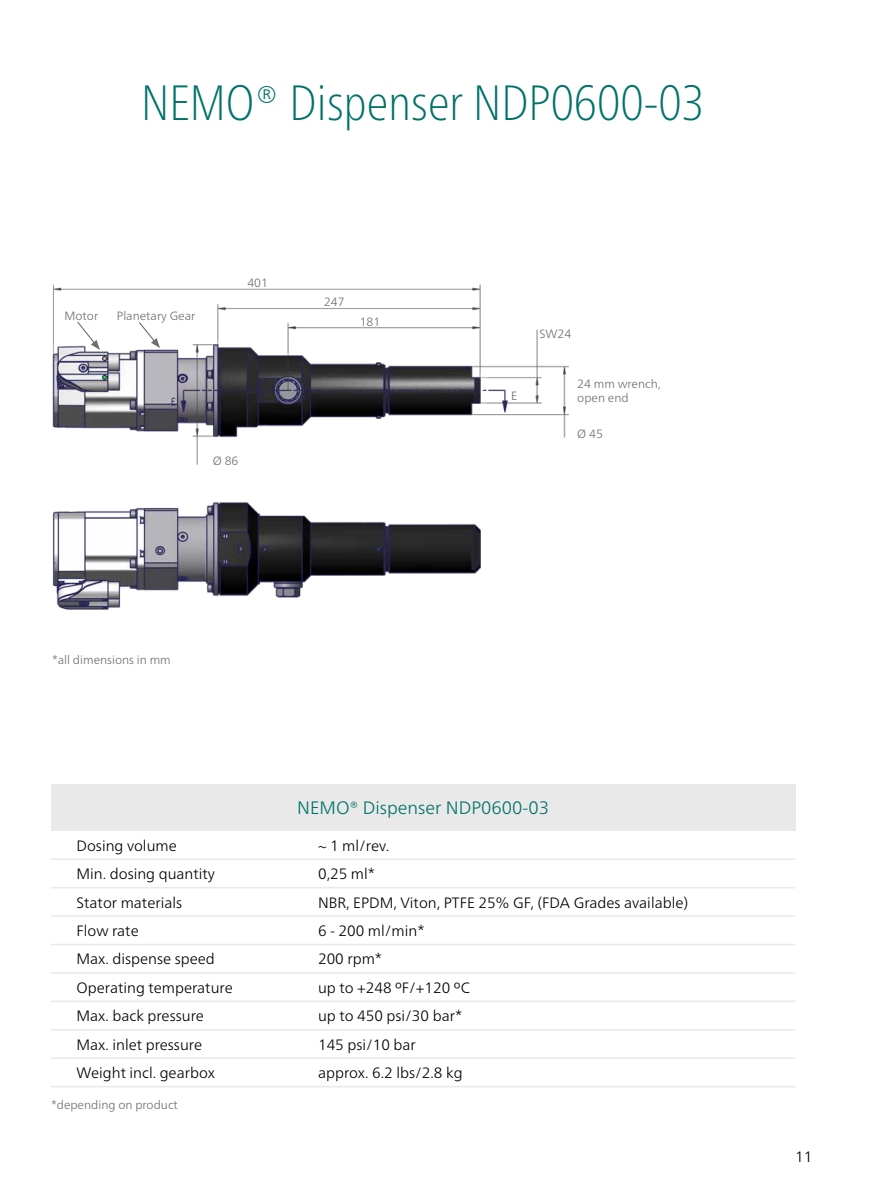
<style>
.page{position:relative;width:893px;height:1191px;background:#fff}
.page>*{position:absolute;margin:0;border:0;box-sizing:border-box;transform-origin:0 0}
.t1{font:100 condensed 49.5px "Frutiger Neue LTW1 G";color:#007268}
.t2{font:300 18px "Frutiger Neue LTW1 G";color:#007268}
.t3{font:300 15px "Frutiger Neue LTW1 G";color:#000}
.t4{font:300 12px/14.4px "Frutiger Neue LTW1 G";color:#6e6e6e}
</style>
<div class="page">
<img style="left:52px;top:284px;width:517px;height:179px">
<img style="left:52px;top:463px;width:429px;height:147px">
<svg style="left:138px;top:321px;width:22px;height:27px"></svg>
<svg style="left:76px;top:320px;width:24px;height:30px"></svg>
<div style="left:51px;top:784px;width:744px;height:47px;background:#e9e9e9"></div>
<hr style="left:51px;top:858px;width:267px;height:2px;background:#e9e9e9">
<hr style="left:318px;top:858px;width:477px;height:2px;background:#e9e9e9">
<hr style="left:51px;top:887px;width:267px;height:1px;background:#e9e9e9">
<hr style="left:318px;top:887px;width:477px;height:1px;background:#e9e9e9">
<hr style="left:51px;top:915px;width:267px;height:2px;background:#e9e9e9">
<hr style="left:318px;top:915px;width:477px;height:2px;background:#e9e9e9">
<hr style="left:51px;top:943px;width:267px;height:2px;background:#e9e9e9">
<hr style="left:318px;top:943px;width:477px;height:2px;background:#e9e9e9">
<hr style="left:51px;top:972px;width:267px;height:1px;background:#e9e9e9">
<hr style="left:318px;top:972px;width:477px;height:1px;background:#e9e9e9">
<hr style="left:51px;top:1000px;width:267px;height:2px;background:#e9e9e9">
<hr style="left:318px;top:1000px;width:477px;height:2px;background:#e9e9e9">
<hr style="left:51px;top:1029px;width:267px;height:1px;background:#e9e9e9">
<hr style="left:318px;top:1029px;width:477px;height:1px;background:#e9e9e9">
<hr style="left:51px;top:1057px;width:267px;height:2px;background:#e9e9e9">
<hr style="left:318px;top:1057px;width:477px;height:2px;background:#e9e9e9">
<hr style="left:51px;top:1085px;width:267px;height:2px;background:#e9e9e9">
<hr style="left:318px;top:1085px;width:477px;height:2px;background:#e9e9e9">
<h1 class="t1" style="left:141px;top:67px;width:565px">NEMO® Dispenser NDP0600-03</h1>
<p class="t4" style="left:65px;top:308px;width:35px">Motor</p>
<p class="t4" style="left:117px;top:308px;width:80px">Planetary Gear</p>
<p class="t4" style="left:247px;top:275px;width:22px">401</p>
<p class="t4" style="left:213px;top:454px;width:27px">Ø 86</p>
<p class="t4" style="left:324px;top:295px;width:22px">247</p>
<p class="t4" style="left:360px;top:314px;width:22px">181</p>
<p class="t4" style="left:511px;top:388px;width:8px">E</p>
<p class="t4" style="left:539px;top:327px;width:33px">SW24</p>
<p class="t4" style="left:577px;top:376px;width:85px">24 mm wrench, open end</p>
<p class="t4" style="left:577px;top:426px;width:27px">Ø 45</p>
<p class="t4" style="left:52px;top:652px;width:120px">*all dimensions in mm</p>
<p class="t2" style="left:297px;top:797px;width:253px">NEMO® Dispenser NDP0600-03</p>
<p class="t3" style="left:77px;top:836px;width:102px">Dosing volume</p>
<p class="t3" style="left:318px;top:836px;width:73px">~ 1 ml/rev.</p>
<p class="t3" style="left:77px;top:865px;width:140px">Min. dosing quantity</p>
<p class="t3" style="left:318px;top:865px;width:58px">0,25 ml*</p>
<p class="t3" style="left:77px;top:893px;width:107px">Stator materials</p>
<p class="t3" style="left:318px;top:893px;width:372px">NBR, EPDM, Viton, PTFE 25% GF, (FDA Grades available)</p>
<p class="t3" style="left:77px;top:921px;width:64px">Flow rate</p>
<p class="t3" style="left:318px;top:921px;width:108px">6 - 200 ml/min*</p>
<p class="t3" style="left:77px;top:950px;width:140px">Max. dispense speed</p>
<p class="t3" style="left:318px;top:950px;width:66px">200 rpm*</p>
<p class="t3" style="left:77px;top:978px;width:158px">Operating temperature</p>
<p class="t3" style="left:318px;top:978px;width:153px">up to +248 ºF/+120 ºC</p>
<p class="t3" style="left:77px;top:1007px;width:129px">Max. back pressure</p>
<p class="t3" style="left:318px;top:1007px;width:146px">up to 450 psi/30 bar*</p>
<p class="t3" style="left:77px;top:1035px;width:127px">Max. inlet pressure</p>
<p class="t3" style="left:318px;top:1035px;width:99px">145 psi/10 bar</p>
<p class="t3" style="left:77px;top:1063px;width:140px">Weight incl. gearbox</p>
<p class="t3" style="left:318px;top:1063px;width:146px">approx. 6.2 lbs/2.8 kg</p>
<p class="t4" style="left:51px;top:1097px;width:128px">*depending on product</p>
<p class="t3" style="left:795px;top:1147px;width:19px">11</p>
</div>
